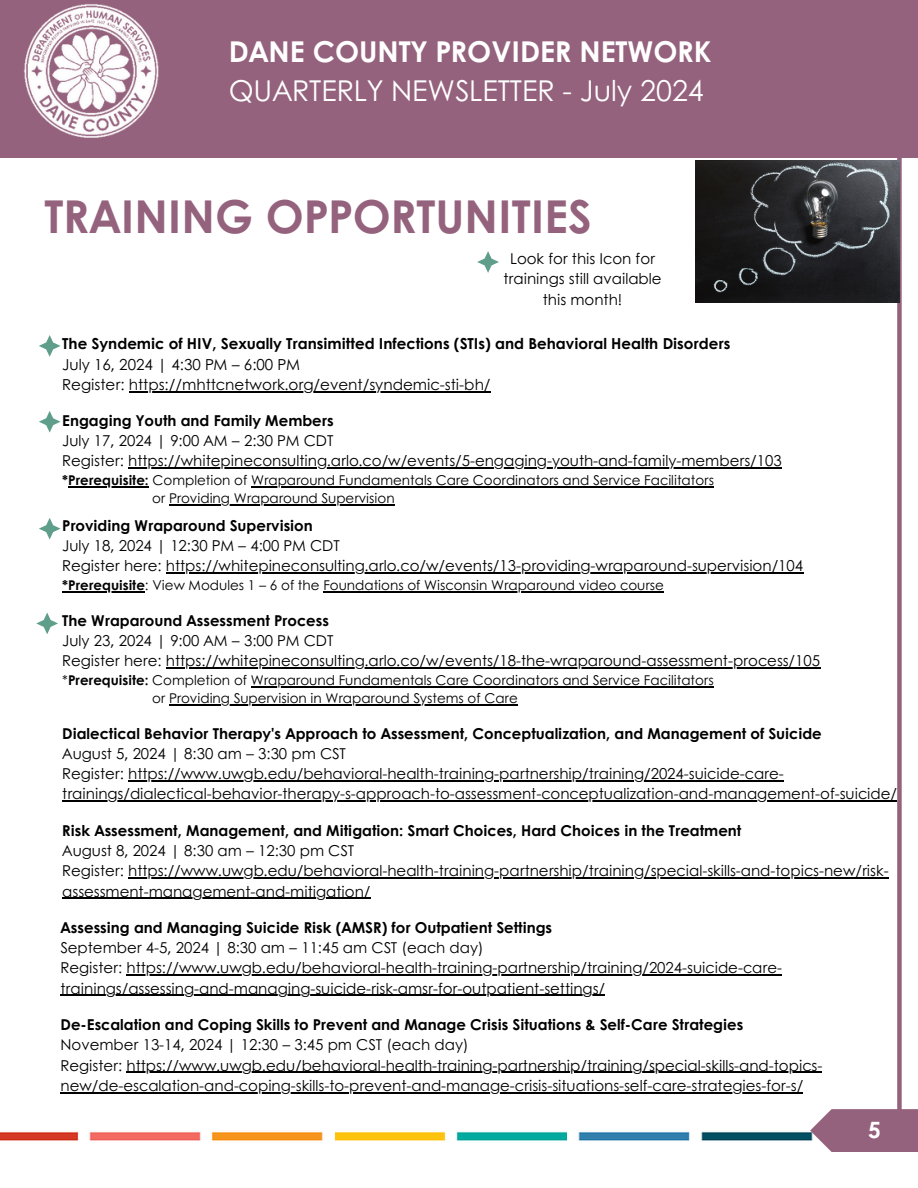
<style>
.page{position:relative;width:918px;height:1188px;background:#fff}
.page>*{position:absolute;margin:0;border:0;box-sizing:border-box;transform-origin:0 0}
.t1{font:700 45.3px "Century Gothic";color:#95627d}
.t2{font:28.65px/39.3px "Century Gothic";color:#fff}
.t3{font:700 22.5px "Century Gothic";color:#fff}
.t4{font:700 15.15px "Century Gothic";color:#000}
.t5{font:15.15px "Century Gothic";color:#000}
.t6{font:15px/20.2px "Century Gothic";color:#000}
.t7{font:700 15px "Century Gothic";color:#000}
.t8{font:13.5px "Century Gothic";color:#000}
.s1{font-weight:700}
</style>
<div class="page">
<div style="left:0;top:0;width:918px;height:157px;background:#95627d"></div>
<img style="left:24px;top:4px;width:135px;height:134px">
<img style="left:0;top:1131px;width:810px;height:10px">
<svg style="left:810px;top:1109px;width:108px;height:43px;background:#9f718a"></svg>
<div style="left:897px;top:127px;width:5px;height:995px;background:#95627d"></div>
<img style="left:696px;top:161px;width:203px;height:141px">
<svg style="left:39px;top:335px;width:22px;height:22px"></svg>
<svg style="left:39px;top:411px;width:22px;height:22px"></svg>
<svg style="left:39px;top:518px;width:22px;height:22px"></svg>
<svg style="left:36px;top:613px;width:22px;height:21px"></svg>
<hr style="left:129px;top:391px;width:362px;height:1px;background:#000">
<hr style="left:128px;top:467px;width:654px;height:1px;background:#000">
<hr style="left:68px;top:486px;width:81px;height:1px;background:#000">
<hr style="left:251px;top:486px;width:463px;height:1px;background:#000">
<hr style="left:169px;top:504px;width:226px;height:1px;background:#000">
<hr style="left:166px;top:572px;width:637px;height:1px;background:#000">
<svg style="left:62px;top:591px;width:6px;height:2px"></svg>
<hr style="left:68px;top:591px;width:77px;height:2px;background:#000">
<hr style="left:323px;top:591px;width:341px;height:2px;background:#000">
<hr style="left:166px;top:667px;width:654px;height:1px;background:#000">
<hr style="left:251px;top:686px;width:463px;height:2px;background:#000">
<hr style="left:169px;top:704px;width:349px;height:2px;background:#000">
<hr style="left:128px;top:780px;width:656px;height:1px;background:#000">
<hr style="left:62px;top:801px;width:835px;height:1px;background:#000">
<hr style="left:128px;top:877px;width:761px;height:2px;background:#000">
<hr style="left:62px;top:898px;width:309px;height:1px;background:#000">
<hr style="left:126px;top:975px;width:656px;height:1px;background:#000">
<hr style="left:61px;top:995px;width:544px;height:1px;background:#000">
<hr style="left:126px;top:1072px;width:696px;height:1px;background:#000">
<hr style="left:61px;top:1092px;width:742px;height:1px;background:#000">
<svg style="left:477px;top:251px;width:22px;height:22px"></svg>
<h1 class="t2" style="left:229px;top:31px;width:484px"><span class="s1">DANE COUNTY PROVIDER NETWORK<br></span>QUARTERLY NEWSLETTER - July 2024</h1>
<p class="t1" style="left:45px;top:183px;width:548px">TRAINING OPPORTUNITIES</p>
<p class="t6" style="left:504px;top:248px;width:160px;text-align:center">Look for this Icon for trainings still available this month!</p>
<p class="t4" style="left:62px;top:332px;width:670px">The Syndemic of HIV, Sexually Transimitted Infections (STIs) and Behavioral Health Disorders</p>
<p class="t5" style="left:62px;top:353px;width:239px">July 16, 2024 | 4:30 PM – 6:00 PM</p>
<p class="t5" style="left:62px;top:373px;width:430px">Register: https://mhttcnetwork.org/event/syndemic-sti-bh/</p>
<p class="t7" style="left:62px;top:409px;width:273px">Engaging Youth and Family Members</p>
<p class="t6" style="left:62px;top:430px;width:273px">July 17, 2024 | 9:00 AM – 2:30 PM CDT</p>
<p class="t6" style="left:62px;top:450px;width:721px">Register: https://whitepineconsulting.arlo.co/w/events/5-engaging-youth-and-family-members/103</p>
<p class="t8" style="left:62px;top:470px;width:653px"><span class="s1">*Prerequisite:</span> Completion of Wraparound Fundamentals Care Coordinators and Service Facilitators</p>
<p class="t8" style="left:152px;top:488px;width:244px">or Providing Wraparound Supervision</p>
<p class="t7" style="left:62px;top:514px;width:252px">Providing Wraparound Supervision</p>
<p class="t6" style="left:62px;top:535px;width:279px">July 18, 2024 | 12:30 PM – 4:00 PM CDT</p>
<p class="t6" style="left:62px;top:555px;width:742px">Register here: https://whitepineconsulting.arlo.co/w/events/13-providing-wraparound-supervision/104</p>
<p class="t8" style="left:62px;top:575px;width:603px"><span class="s1">*Prerequisite</span>: View Modules 1 – 6 of the Foundations of Wisconsin Wraparound video course</p>
<p class="t7" style="left:62px;top:609px;width:268px">The Wraparound Assessment Process</p>
<p class="t6" style="left:62px;top:630px;width:273px">July 23, 2024 | 9:00 AM – 3:00 PM CDT</p>
<p class="t6" style="left:62px;top:650px;width:759px">Register here: https://whitepineconsulting.arlo.co/w/events/18-the-wraparound-assessment-process/105</p>
<p class="t8" style="left:62px;top:670px;width:653px">*<span class="s1">Prerequisite:</span> Completion of Wraparound Fundamentals Care Coordinators and Service Facilitators</p>
<p class="t8" style="left:152px;top:688px;width:367px">or Providing Supervision in Wraparound Systems of Care</p>
<p class="t7" style="left:62px;top:722px;width:761px">Dialectical Behavior Therapy's Approach to Assessment, Conceptualization, and Management of Suicide</p>
<p class="t6" style="left:62px;top:743px;width:285px">August 5, 2024 | 8:30 am – 3:30 pm CST</p>
<p class="t6" style="left:62px;top:763px;width:723px">Register: https://www.uwgb.edu/behavioral-health-training-partnership/training/2024-suicide-care-</p>
<p class="t6" style="left:62px;top:783px;width:836px">trainings/dialectical-behavior-therapy-s-approach-to-assessment-conceptualization-and-management-of-suicide/</p>
<p class="t7" style="left:62px;top:819px;width:681px">Risk Assessment, Management, and Mitigation: Smart Choices, Hard Choices in the Treatment</p>
<p class="t6" style="left:62px;top:840px;width:828px">August 8, 2024 | 8:30 am – 12:30 pm CST<br>Register: https://www.uwgb.edu/behavioral-health-training-partnership/training/special-skills-and-topics-new/risk&shy;assessment-management-and-mitigation/</p>
<p class="t7" style="left:61px;top:916px;width:493px">Assessing and Managing Suicide Risk (AMSR) for Outpatient Settings</p>
<p class="t6" style="left:61px;top:937px;width:723px">September 4-5, 2024 | 8:30 am – 11:45 am CST (each day)<br>Register: https://www.uwgb.edu/behavioral-health-training-partnership/training/2024-suicide-care&shy;trainings/assessing-and-managing-suicide-risk-amsr-for-outpatient-settings/</p>
<p class="t7" style="left:61px;top:1013px;width:684px">De-Escalation and Coping Skills to Prevent and Manage Crisis Situations &amp; Self-Care Strategies</p>
<p class="t6" style="left:61px;top:1034px;width:763px">November 13-14, 2024 | 12:30 – 3:45 pm CST (each day)<br>Register: https://www.uwgb.edu/behavioral-health-training-partnership/training/special-skills-and-topics&shy;new/de-escalation-and-coping-skills-to-prevent-and-manage-crisis-situations-self-care-strategies-for-s/</p>
<p class="t3" style="left:868px;top:1113px;width:14px">5</p>
</div>
